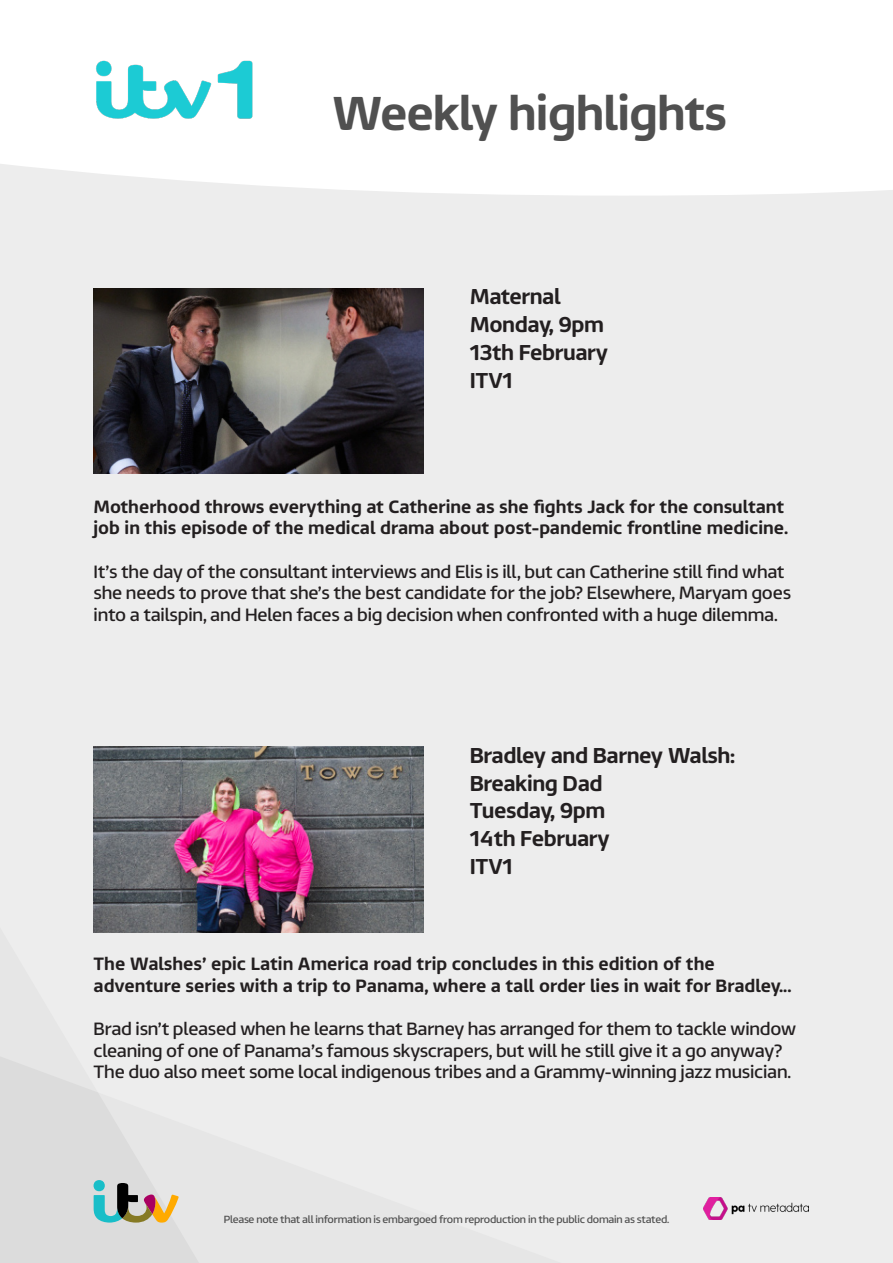
<style>
.page{position:relative;width:893px;height:1263px;background:#ededed}
.page>*{position:absolute;margin:0;border:0;box-sizing:border-box;transform-origin:0 0}
.t1{font:500 48px "ITV Reem";letter-spacing:-.02em;color:#505050}
.Programme_Heading{font:500 21.75px/27.8px "ITV Reem";letter-spacing:-.02em;color:#231f20}
.Intro_Text{font:18px/21.6px "ITV Reem";letter-spacing:-.01em;color:#231f20}
.Intro_Text-2{font:500 18px/21.6px "ITV Reem";color:#231f20}
.t2{font:10.5px "ITV Reem";letter-spacing:-.02em;color:#505050}
</style>
<div class="page">
<svg style="left:0;top:1056px;width:199px;height:207px"></svg>
<div style="left:0;top:0;width:893px;height:196px;background:#fff"></div>
<img style="left:94px;top:57px;width:162px;height:65px">
<img style="left:94px;top:288px;width:329px;height:185px">
<img style="left:94px;top:747px;width:329px;height:185px">
<img style="left:704px;top:1197px;width:104px;height:22px">
<h1 class="t1" style="left:332px;top:71px;width:397px">Weekly highlights</h1>
<p class="Programme_Heading" style="left:470px;top:281px;width:92px">Maternal</p>
<p class="Programme_Heading" style="left:470px;top:309px;width:136px">Monday, 9pm</p>
<p class="Programme_Heading" style="left:470px;top:336px;width:140px">13th February</p>
<p class="Programme_Heading" style="left:470px;top:364px;width:45px">ITV1</p>
<p class="Intro_Text-2" style="left:94px;top:494px;width:696px">Motherhood throws everything at Catherine as she fights Jack for the consultant job in this episode of the medical drama about post-pandemic frontline medicine.</p>
<p class="Intro_Text" style="left:94px;top:558px;width:699px">It’s the day of the consultant interviews and Elis is ill, but can Catherine still find what she needs to prove that she’s the best candidate for the job? Elsewhere, Maryam goes into a tailspin, and Helen faces a big decision when confronted with a huge dilemma.</p>
<p class="Programme_Heading" style="left:470px;top:739px;width:267px">Bradley and Barney Walsh:<br>Breaking Dad</p>
<p class="Programme_Heading" style="left:470px;top:795px;width:137px">Tuesday, 9pm</p>
<p class="Programme_Heading" style="left:470px;top:823px;width:141px">14th February</p>
<p class="Programme_Heading" style="left:470px;top:850px;width:45px">ITV1</p>
<p class="Intro_Text-2" style="left:94px;top:951px;width:699px">The Walshes’ epic Latin America road trip concludes in this edition of the adventure series with a trip to Panama, where a tall order lies in wait for Bradley...</p>
<p class="Intro_Text" style="left:94px;top:1016px;width:704px">Brad isn’t pleased when he learns that Barney has arranged for them to tackle window cleaning of one of Panama’s famous skyscrapers, but will he still give it a go anyway?<br>The duo also meet some local indigenous tribes and a Grammy-winning jazz musician.</p>
<p class="t2" style="left:224px;top:1210px;width:447px">Please note that all information is embargoed from reproduction in the public domain as stated.</p>
</div>
